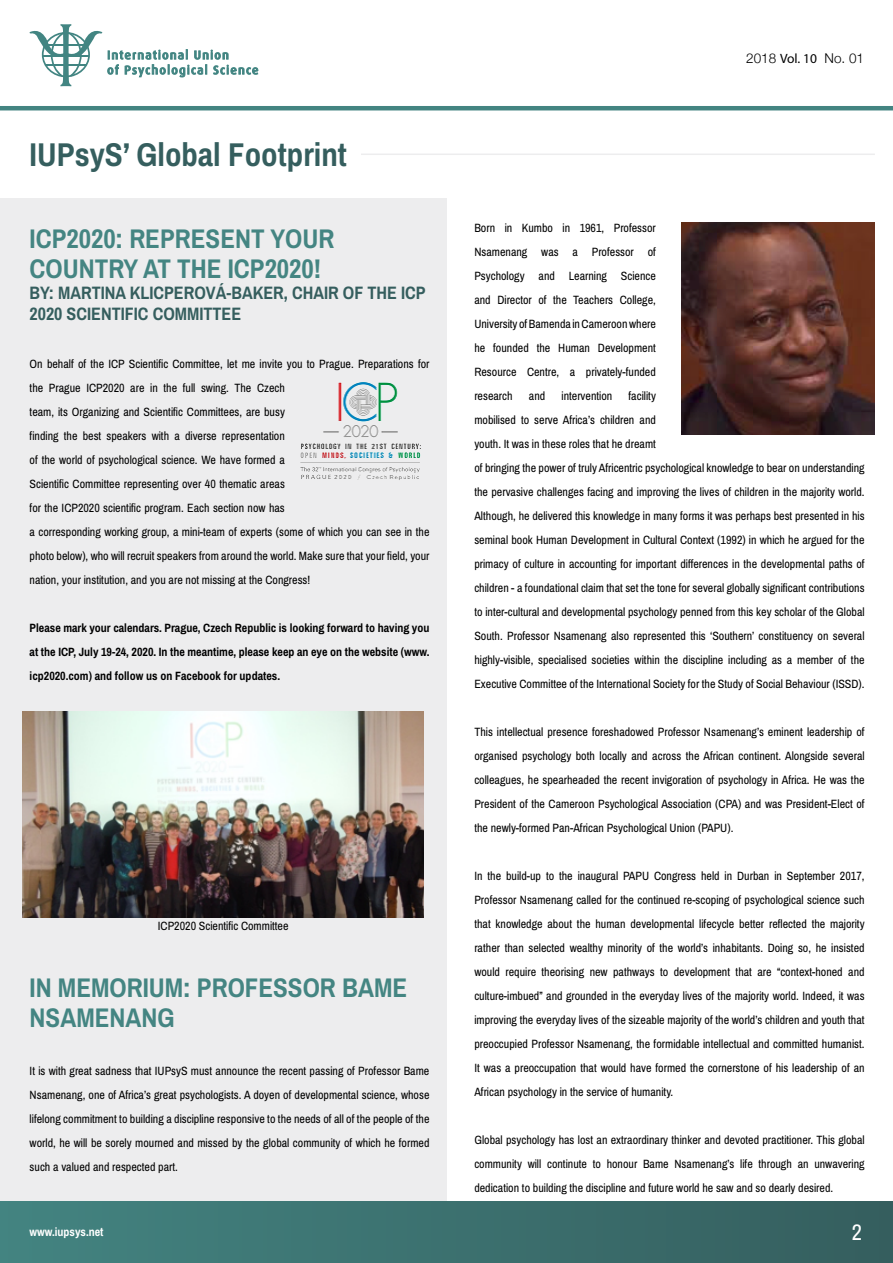
<style>
.page{position:relative;width:893px;height:1263px;background:#fff}
.page>*{position:absolute;margin:0;border:0;box-sizing:border-box;transform-origin:0 0}
.t1{font:700 33px "Archivo Narrow";color:#355e5e}
.t2{font:700 27px/30px "Archivo Narrow";color:#448582}
.t3{font:22.5px "Archivo Narrow";color:#fff}
.t4{font:700 18px/21px "Archivo Narrow";color:#355e5e}
.t5{font:300 13.5px "Helvetica Neue";color:#000}
.t6{font:12px/24px "Archivo Narrow";color:#000;text-align:justify}
.t7{font:700 12px/24px "Archivo Narrow";color:#000;text-align:justify}
.t8{font:700 12px "Archivo Narrow";color:#fff}
.s1{font-family:"Myriad Pro";font-weight:400}
</style>
<div class="page">
<div style="left:0;top:1201px;width:893px;height:62px;background:linear-gradient(to right,#438481,#355e5e)"></div>
<hr style="left:0;top:106px;width:893px;height:4px;background:#438481">
<div style="left:0;top:199px;width:446px;height:1002px;background:#ededee"></div>
<svg style="left:29px;top:24px;width:230px;height:62px"></svg>
<hr style="left:335px;top:154px;width:540px;height:1px;background:#ededee">
<div style="left:30px;top:124px;width:330px;height:54px;background:#fff"></div>
<img style="left:300px;top:382px;width:121px;height:98px">
<img style="left:23px;top:711px;width:400px;height:206px">
<img style="left:682px;top:223px;width:193px;height:211px">
<h1 class="t1" style="left:30px;top:135px;width:319px">IUPsyS’ Global Footprint</h1>
<h2 class="t2" style="left:30px;top:224px;width:293px">ICP2020: Represent your country at the ICP2020!</h2>
<h3 class="t4" style="left:30px;top:282px;width:398px">By: Martina Klicperová-Baker, Chair of the ICP<br>2020 Sci entific</h3>
<h3 class="t4" style="left:153px;top:303px;width:90px">Committee</h3>
<p class="t6" style="left:30px;top:352px;width:401px;text-align:left">On behalf of the ICP Scientific Committee, let me invite you to Prague. Preparations for the Prague ICP2020 are in the full swing. The Czech<br>team, its Organizing and Scientific Committees, are busy<br>finding the best speakers with a diverse representation<br>of the world of psychological science. We have formed a<br>Scientific Committee representing over 40 thematic areas<br>for the ICP2020 scientific program. Each section now has<br>a corresponding working group, a mini-team of experts (some of which you can see in the photo below), who will recruit speakers from around the world. Make sure that your field, your nation, your institution, and you are not missing at the Congress!</p>
<p class="t7" style="left:30px;top:616px;width:401px">Please mark your calendars. Prague, Czech Republic is looking forward to having you at the ICP, July 19-24, 2020. In the meantime, please keep an eye on the website (www. icp2020.com) and follow us on Facebook for updates.</p>
<p class="t6" style="left:158px;top:914px;width:132px">ICP2020 Scientific Committee</p>
<h2 class="t2" style="left:30px;top:973px;width:112px">In Memorium</h2>
<h2 class="t2" style="left:183px;top:973px;width:225px">: Professor Bame</h2>
<h2 class="t2" style="left:30px;top:1003px;width:143px">Nsamenang</h2>
<p class="t6" style="left:30px;top:1059px;width:401px">It is with great sadness that IUPsyS must announce the recent passing of Professor Bame Nsamenang, one of Africa’s great psychologists. A doyen of developmental science, whose lifelong commitment to building a discipline responsive to the needs of all of the people of the world, he will be sorely mourned and missed by the global community of which he formed such a valued and respected part.</p>
<p class="t5" style="left:746px;top:48px;width:119px">2018 <span class="s1">Vol. 10</span> No. 01</p>
<p class="t6" style="left:474px;top:216px;width:183px">Born in Kumbo in 1961, Professor Nsamenang was a Professor of Psychology and Learning Science and Director of the Teachers College, University of Bamenda in Cameroon where he founded the Human Development Resource Centre, a privately-funded research</p>
<p class="t6" style="left:474px;top:384px;width:392px;text-align:left;text-indent:154px">facility<br>mobilised to serve Africa’s children and<br>youth. It was in these roles that he dreamt<br>of bringing the power of truly Africentric psychological knowledge to bear on understanding the pervasive challenges facing and improving the lives of children in the majority world.<br>Although, he delivered this knowledge in many forms it was perhaps best presented in his seminal book Human Development in Cultural Context (1992) in which he argued for the primacy of culture in accounting for important differences in the developmental paths of children - a foundational claim that set the tone for several globally significant contributions to inter-cultural and developmental psychology penned from this key scholar of the Global South. Professor Nsamenang also represented this ‘Southern’ constituency on several highly-visible, specialised societies within the discipline including as a member of the Executive Committee of the International Society for the Study of Social Behaviour (ISSD).</p>
<p class="t6" style="left:474px;top:720px;width:392px">This intellectual presence foreshadowed Professor Nsamenang’s eminent leadership of organised psychology both locally and across the African continent. Alongside several colleagues, he spearheaded the recent invigoration of psychology in Africa. He was the President of the Cameroon Psychological Association (CPA) and was President-Elect of the newly-formed Pan-African Psychological Union (PAPU).</p>
<p class="t6" style="left:474px;top:864px;width:392px">In the build-up to the inaugural PAPU Congress held in Durban in September 2017, Professor Nsamenang called for the continued re-scoping of psychological science such that knowledge about the human developmental lifecycle better reflected the majority rather than selected wealthy minority of the world’s inhabitants. Doing so, he insisted would require theorising new pathways to development that are “context-honed and culture-imbued” and grounded in the everyday lives of the majority world. Indeed, it was improving the everyday lives of the sizeable majority of the world’s children and youth that preoccupied Professor Nsamenang, the formidable intellectual and committed humanist.<br>It was a preoccupation that would have formed the cornerstone of his leadership of an African psychology in the service of humanity.</p>
<p class="t6" style="left:474px;top:1128px;width:392px">Global psychology has lost an extraordinary thinker and devoted practitioner. This global community will continute to honour Bame Nsamenang’s life through an unwavering dedication to building the discipline and future world he saw and so dearly desired.</p>
<p class="t6" style="left:529px;top:384px;width:18px">and</p>
<p class="t6" style="left:561px;top:384px;width:52px">intervention</p>
<p class="t8" style="left:30px;top:1224px;width:76px">www.iupsys.net</p>
<h3 class="t3" style="left:852px;top:1218px;width:12px">2</h3>
</div>
